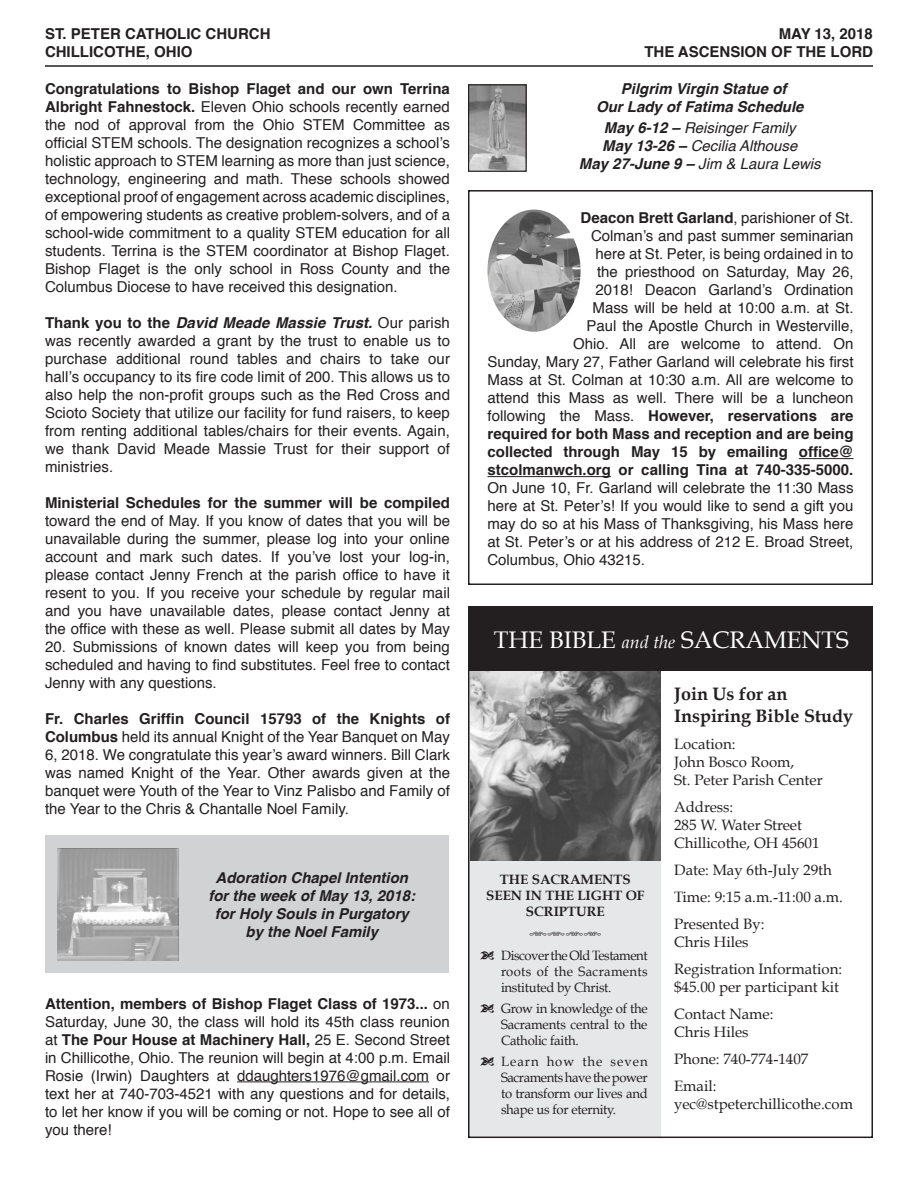
<style>
.page{position:relative;width:918px;height:1188px;background:#fff}
.page>*{position:absolute;margin:0;border:0;box-sizing:border-box;transform-origin:0 0}
.t1{font:24px "Book Antiqua";color:#fff}
.t2{font:700 18px/21.6px "Book Antiqua";color:#231f20}
.t3{font:15px/18px "Helvetica";color:#231f20;text-align:justify}
.t4{font:15px/27px "Book Antiqua";color:#231f20}
.t5{font:700 15px "Helvetica";color:#231f20}
.t6{font:italic 700 15px/18px "Helvetica";color:#231f20;text-align:center}
.t7{font:italic 15px "Helvetica";color:#231f20}
.t8{font:15px "Type Embellishments One Let Plain";color:#231f20}
.t9{font:13.5px/16.2px "Book Antiqua";letter-spacing:-.02em;color:#231f20;text-align:justify}
.t10{font:700 13.5px/16.2px "Book Antiqua";color:#231f20;text-align:center}
.s1{font-weight:700}
.s2{font-weight:700;font-style:italic}
.s3{font-weight:400}
.s4{font-style:italic;font-size:18px}
.s5{font-family:"Type Embellishments One Let Plain"}
</style>
<div class="page">
<hr style="left:45px;top:65px;width:828px;height:2px;background:#231f20">
<hr style="left:237px;top:1082px;width:192px;height:1px;background:#231f20">
<div style="left:45px;top:835px;width:403px;height:138px;background:#d1d2d4"></div>
<img style="left:58px;top:849px;width:120px;height:111px">
<img style="left:470px;top:86px;width:55px;height:84px">
<div style="left:468px;top:84px;width:59px;height:88px;border:1px solid #231f20"></div>
<hr style="left:799px;top:458px;width:55px;height:1px;background:#231f20">
<hr style="left:488px;top:476px;width:123px;height:1px;background:#231f20">
<img style="left:488px;top:210px;width:93px;height:122px">
<div style="left:468px;top:190px;width:405px;height:395px;border:2px solid #231f20"></div>
<div style="left:470px;top:608px;width:403px;height:63px;background:#231f20"></div>
<div style="left:470px;top:671px;width:191px;height:466px;background:#e6e7e9"></div>
<img style="left:471px;top:671px;width:189px;height:189px">
<div style="left:468px;top:606px;width:405px;height:532px;border:2px solid #231f20"></div>
<p class="t5" style="left:45px;top:22px;width:227px">ST. PETER CATHOLIC CHURCH</p>
<p class="t5" style="left:779px;top:22px;width:96px">MAY 13, 2018</p>
<p class="t5" style="left:45px;top:40px;width:149px">CHILLICOTHE, OHIO</p>
<p class="t5" style="left:644px;top:40px;width:230px">THE ASCENSION OF THE LORD</p>
<p class="t3" style="left:45px;top:80px;width:407px"><span class="s1">Congratulations to Bishop Flaget and our own Terrina Albright Fahnestock.</span> Eleven Ohio schools recently earned the nod of approval from the Ohio STEM Committee as official STEM schools. The designation recognizes a school’s holistic approach to STEM learning as more than just science, technology, engineering and math. These schools showed exceptional proof of engagement across academic disciplines, of empowering students as creative problem-solvers, and of a school-wide commitment to a quality STEM education for all students. Terrina is the STEM coordinator at Bishop Flaget.<br>Bishop Flaget is the only school in Ross County and the Columbus Diocese to have received this designation.</p>
<p class="t3" style="left:45px;top:314px;width:407px"><span class="s1">Thank you to the</span> <span class="s2">David Meade Massie Trust.</span> Our parish was recently awarded a grant by the trust to enable us to purchase additional round tables and chairs to take our hall’s occupancy to its fire code limit of 200. This allows us to also help the non-profit groups such as the Red Cross and Scioto Society that utilize our facility for fund raisers, to keep from renting additional tables/chairs for their events. Again, we thank David Meade Massie Trust for their support of ministries.</p>
<p class="t3" style="left:45px;top:494px;width:407px"><span class="s1">Ministerial Schedules for the summer will be compiled </span>toward the end of May. If you know of dates that you will be unavailable during the summer, please log into your online account and mark such dates. If you’ve lost your log-in, please contact Jenny French at the parish office to have it resent to you. If you receive your schedule by regular mail and you have unavailable dates, please contact Jenny at the office with these as well. Please submit all dates by May</p>
<p class="t3" style="left:45px;top:638px;width:406px">20. Submissions of known dates will keep you from being scheduled and having to find substitutes. Feel free to contact Jenny with any questions.</p>
<p class="t3" style="left:45px;top:710px;width:407px"><span class="s1">Fr. Charles Griffin Council 15793 of the Knights of Columbus</span> held its annual Knight of the Year Banquet on May 6, 2018. We congratulate this year’s award winners. Bill Clark was named Knight of the Year. Other awards given at the banquet were Youth of the Year to Vinz Palisbo and Family of the Year to the Chris &amp; Chantalle Noel Family.</p>
<p class="t6" style="left:621px;top:80px;width:167px">Pilgrim Virgin Statue of</p>
<p class="t6" style="left:596px;top:98px;width:209px">Our Lady of Fatima Schedule</p>
<p class="t7" style="left:604px;top:116px;width:193px"><span class="s1">May 6-12 –</span> Reisinger Family</p>
<p class="t7" style="left:602px;top:134px;width:197px"><span class="s1">May 13-26 –</span> Cecilia Althouse</p>
<p class="t7" style="left:579px;top:152px;width:243px"><span class="s1">May 27-June 9 –</span> Jim &amp; Laura Lewis</p>
<p class="t5" style="left:581px;top:206px;width:274px">Deacon Brett Garland<span class="s3">, parishioner of St.</span></p>
<p class="t3" style="left:591px;top:228px;width:264px">Colman’s and past summer seminarian</p>
<p class="t3" style="left:596px;top:246px;width:259px">here at St. Peter, is being ordained in to</p>
<p class="t3" style="left:597px;top:264px;width:258px">the priesthood on Saturday, May 26,</p>
<p class="t3" style="left:596px;top:282px;width:259px">2018! Deacon Garland’s Ordination</p>
<p class="t3" style="left:593px;top:300px;width:263px">Mass will be held at 10:00 a.m. at St.</p>
<p class="t3" style="left:587px;top:318px;width:269px">Paul the Apostle Church in Westerville,</p>
<p class="t3" style="left:573px;top:336px;width:282px">Ohio. All are welcome to attend. On</p>
<p class="t3" style="left:488px;top:354px;width:368px">Sunday, Mary 27, Father Garland will celebrate his first</p>
<p class="t3" style="left:488px;top:372px;width:368px">Mass at St. Colman at 10:30 a.m. All are welcome to</p>
<p class="t3" style="left:488px;top:390px;width:367px">attend this Mass as well. There will be a luncheon</p>
<p class="t5" style="left:488px;top:404px;width:367px"><span class="s3">following the Mass.</span> However, reservations are</p>
<p class="t5" style="left:488px;top:422px;width:368px">required for both Mass and reception and are being</p>
<p class="t5" style="left:488px;top:440px;width:367px">collected through May 15 by emailing office@</p>
<p class="t5" style="left:488px;top:458px;width:367px">stcolmanwch.org or calling Tina at 740-335-5000.</p>
<p class="t3" style="left:488px;top:480px;width:367px">On June 10, Fr. Garland will celebrate the 11:30 Mass</p>
<p class="t3" style="left:488px;top:498px;width:367px">here at St. Peter’s! If you would like to send a gift you</p>
<p class="t3" style="left:487px;top:516px;width:368px">may do so at his Mass of Thanksgiving, his Mass here</p>
<p class="t3" style="left:487px;top:534px;width:367px">at St. Peter’s or at his address of 212 E. Broad Street,</p>
<p class="t3" style="left:487px;top:552px;width:159px">Columbus, Ohio 43215.</p>
<p class="t1" style="left:494px;top:625px;width:357px">THE BIBLE <span class="s4">and the</span> SACRAMENTS</p>
<p class="t2" style="left:674px;top:684px;width:180px">Join Us for an<br>Inspiring Bible Study</p>
<p class="t4" style="left:674px;top:735px;width:150px;line-height:18px">Location:<br>John Bosco Room,<br>St. Peter Parish Center</p>
<p class="t4" style="left:674px;top:798px;width:147px;line-height:18px">Address:<br>285 W. Water Street<br>Chillicothe, OH 45601</p>
<p class="t4" style="left:674px;top:856px;width:170px">Date: May 6th-July 29th<br>Time: 9:15 a.m.-11:00 a.m.<br>Presented By:</p>
<p class="t4" style="left:674px;top:928px;width:170px">Chris Hiles<br>Registration Information:</p>
<p class="t4" style="left:674px;top:973px;width:167px">$45.00 per participant kit<br>Contact Name:</p>
<p class="t4" style="left:674px;top:1018px;width:136px">Chris Hiles<br>Phone: 740-774-1407<br>Email:</p>
<p class="t4" style="left:674px;top:1090px;width:180px">yec@stpeterchillicothe.com</p>
<p class="t6" style="left:208px;top:868px;width:208px">Adoration Chapel Intention for the week of May 13, 2018: for Holy Souls in Purgatory by the Noel Family</p>
<p class="t10" style="left:486px;top:871px;width:160px">THE SACRAMENTS<br>SEEN IN THE LIGHT OF<br>SCRIPTURE</p>
<p class="t8" style="left:529px;top:928px;width:74px">&gt;&gt;&gt;&gt;</p>
<p class="t9" style="left:501px;top:947px;width:148px;text-indent:-21px"><span class="s5">3</span> Discover the Old Testament roots of the Sacraments instituted by Christ.</p>
<p class="t9" style="left:501px;top:1000px;width:148px;text-indent:-21px"><span class="s5">3</span> Grow in knowledge of the Sacraments central to the Catholic faith.</p>
<p class="t9" style="left:501px;top:1053px;width:148px;text-indent:-21px"><span class="s5">3</span> Learn how the seven Sacraments have the power to transform our lives and shape us for eternity.</p>
<p class="t3" style="left:45px;top:995px;width:407px"><span class="s1">Attention, members of Bishop Flaget Class of 1973...</span> on Saturday, June 30, the class will hold its 45th class reunion at <span class="s1">The Pour House at Machinery Hall,</span> 25 E. Second Street in Chillicothe, Ohio. The reunion will begin at 4:00 p.m. Email Rosie (Irwin) Daughters at ddaughters1976@gmail.com or text her at 740-703-4521 with any questions and for details, to let her know if you will be coming or not. Hope to see all of you there!</p>
</div>
